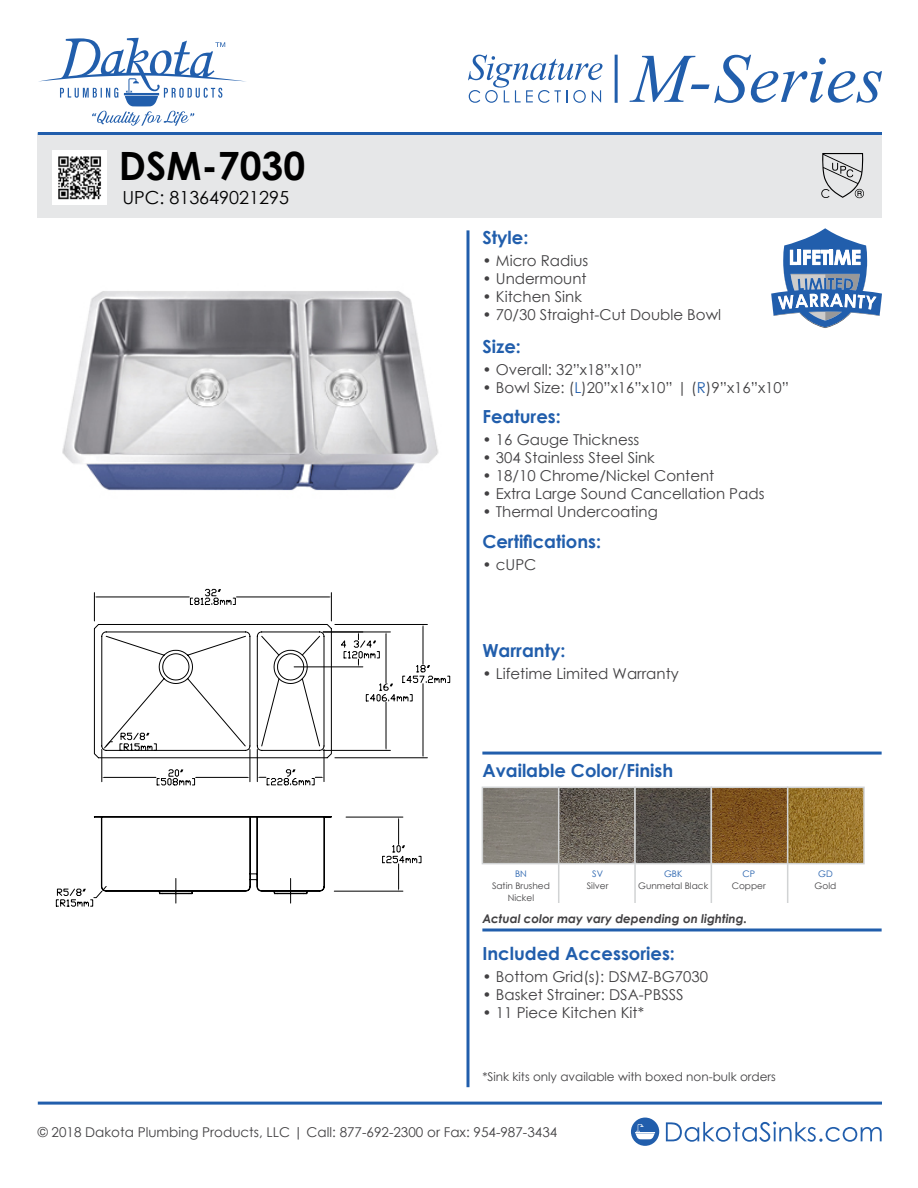
<style>
.page{position:relative;width:918px;height:1188px;background:#fff}
.page>*{position:absolute;margin:0;border:0;box-sizing:border-box;transform-origin:0 0}
.t1{font:700 39px "Century Gothic";color:#000}
.t2{font:700 18px "Century Gothic";color:#215eac}
.t3{font:18px "Century Gothic";color:#000}
.t4{font:15px "Century Gothic";color:#414042}
.t5{font:13.5px "Century Gothic";color:#414042}
.t6{font:12px "Century Gothic";color:#414042}
.t7{font:italic 700 12px "Century Gothic";color:#414042}
.t8{font:9px/12px "Century Gothic";color:#414042;text-align:center}
.t9{font:9px "Century Gothic";color:#215eac}
.s1{color:#215eac}
</style>
<div class="page">
<div style="left:38px;top:134px;width:844px;height:84px;background:#e6e7e8"></div>
<hr style="left:615px;top:55px;width:3px;height:48px;background:#215eac">
<svg style="left:468px;top:55px;width:135px;height:48px"></svg>
<svg style="left:629px;top:55px;width:253px;height:48px"></svg>
<hr style="left:38px;top:132px;width:844px;height:3px;background:#215eac">
<hr style="left:38px;top:1102px;width:844px;height:3px;background:#215eac">
<svg style="left:821px;top:153px;width:43px;height:45px"></svg>
<svg style="left:466px;top:230px;width:4px;height:857px"></svg>
<svg style="left:38px;top:38px;width:208px;height:88px"></svg>
<svg style="left:666px;top:1122px;width:216px;height:20px"></svg>
<svg style="left:631px;top:1118px;width:28px;height:28px"></svg>
<img style="left:62px;top:291px;width:377px;height:200px">
<svg style="left:482px;top:928px;width:400px;height:4px"></svg>
<hr style="left:482px;top:752px;width:400px;height:3px;background:#215eac">
<svg style="left:771px;top:228px;width:111px;height:100px"></svg>
<img style="left:53px;top:150px;width:54px;height:54px">
<svg style="left:56px;top:589px;width:394px;height:318px"></svg>
<img style="left:485px;top:790px;width:377px;height:71px">
<div style="left:482px;top:787px;width:77px;height:77px;border:2px solid #d1d3d4"></div>
<div style="left:558px;top:787px;width:78px;height:77px;border:2px solid #d1d3d4"></div>
<div style="left:634px;top:787px;width:78px;height:77px;border:2px solid #d1d3d4"></div>
<div style="left:711px;top:787px;width:77px;height:77px;border:2px solid #d1d3d4"></div>
<div style="left:787px;top:787px;width:78px;height:77px;border:2px solid #d1d3d4"></div>
<hr style="left:558px;top:864px;width:1px;height:39px;background:#d1d3d4">
<hr style="left:634px;top:864px;width:2px;height:39px;background:#d1d3d4">
<hr style="left:711px;top:864px;width:1px;height:39px;background:#d1d3d4">
<hr style="left:787px;top:864px;width:1px;height:39px;background:#d1d3d4">
<h1 class="t1" style="left:119px;top:136px;width:188px">DSM-7030</h1>
<p class="t3" style="left:122px;top:185px;width:168px">UPC: 813649021295</p>
<p class="t2" style="left:482px;top:224px;width:48px">Style:</p>
<p class="t4" style="left:482px;top:250px;width:108px">• Micro Radius</p>
<p class="t4" style="left:482px;top:268px;width:106px">• Undermount</p>
<p class="t4" style="left:482px;top:286px;width:101px">• Kitchen Sink</p>
<p class="t4" style="left:482px;top:304px;width:240px">• 70/30 Straight-Cut Double Bowl</p>
<p class="t2" style="left:482px;top:333px;width:40px">Size:</p>
<p class="t4" style="left:482px;top:359px;width:161px">• Overall: 32”x18”x10”</p>
<p class="t4" style="left:482px;top:377px;width:308px">• Bowl Size: (<span class="s1">L</span>)20”x16”x10” | (<span class="s1">R</span>)9”x16”x10”</p>
<p class="t4" style="left:482px;top:429px;width:159px">• 16 Gauge Thickness</p>
<p class="t4" style="left:482px;top:447px;width:174px">• 304 Stainless Steel Sink</p>
<p class="t4" style="left:482px;top:465px;width:233px">• 18/10 Chrome/Nickel Content</p>
<p class="t4" style="left:482px;top:483px;width:284px">• Extra Large Sound Cancellation Pads</p>
<p class="t4" style="left:482px;top:501px;width:177px">• Thermal Undercoating</p>
<p class="t2" style="left:482px;top:403px;width:80px">Features:</p>
<p class="t2" style="left:482px;top:528px;width:120px">Certifications:</p>
<p class="t4" style="left:482px;top:554px;width:56px">• cUPC</p>
<p class="t2" style="left:482px;top:637px;width:85px">Warranty:</p>
<p class="t4" style="left:482px;top:663px;width:198px">• Lifetime Limited Warranty</p>
<p class="t2" style="left:482px;top:756px;width:192px">Available Color/Finish</p>
<p class="t9" style="left:515px;top:868px;width:13px">BN</p>
<p class="t8" style="left:492px;top:880px;width:59px">Satin Brushed<br>Nickel</p>
<p class="t9" style="left:592px;top:868px;width:12px">SV</p>
<p class="t8" style="left:587px;top:880px;width:23px">Silver</p>
<p class="t9" style="left:664px;top:868px;width:20px">GBK</p>
<p class="t8" style="left:638px;top:880px;width:72px">Gunmetal Black</p>
<p class="t9" style="left:742px;top:868px;width:14px">CP</p>
<p class="t8" style="left:732px;top:880px;width:36px">Copper</p>
<p class="t7" style="left:482px;top:909px;width:266px">Actual color may vary depending on lighting.</p>
<p class="t2" style="left:482px;top:939px;width:194px">Included Accessories:</p>
<p class="t4" style="left:482px;top:966px;width:227px">• Bottom Grid(s): DSMZ-BG7030</p>
<p class="t4" style="left:482px;top:984px;width:203px">• Basket Strainer: DSA-PBSSS</p>
<p class="t4" style="left:482px;top:1002px;width:163px">• 11 Piece Kitchen Kit*</p>
<p class="t6" style="left:482px;top:1069px;width:295px">*Sink kits only available with boxed non-bulk orders</p>
<p class="t5" style="left:38px;top:1122px;width:521px">© 2018 Dakota Plumbing Products, LLC | Call: 877-692-2300 or Fax: 954-987-3434</p>
<p class="t9" style="left:818px;top:868px;width:16px">GD</p>
<p class="t8" style="left:815px;top:880px;width:23px">Gold</p>
</div>
